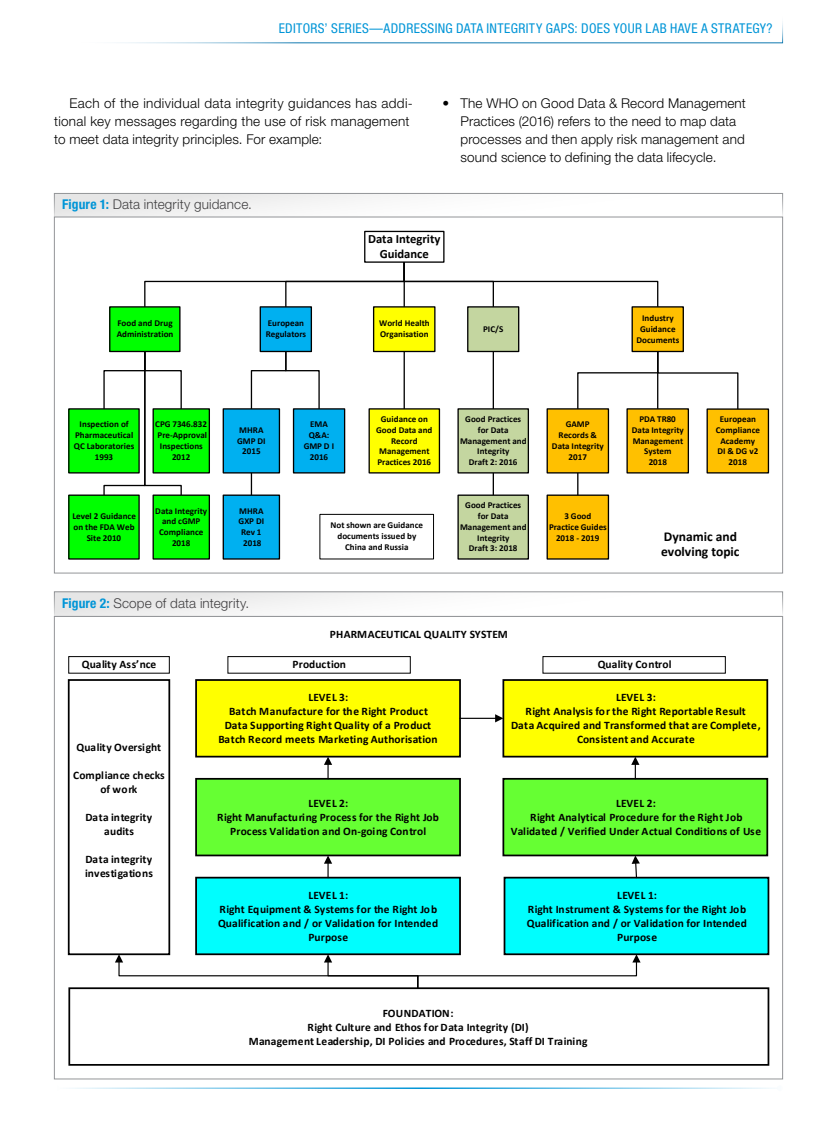
<style>
.page{position:relative;width:837px;height:1134px;background:#fff}
.page>*{position:absolute;margin:0;border:0;box-sizing:border-box;transform-origin:0 0}
.text{font:300 13.5px/18px "Helvetica Neue LT Std";letter-spacing:.01em;color:#000}
.t1{font:condensed 13.5px "Helvetica Neue LT Std";letter-spacing:.025em;color:#0095d7}
.figure_caption{font:300 13.5px "Helvetica Neue LT Std";letter-spacing:.01em;color:#414042}
.t2{font:700 13.5px/15.8px "Calibri";color:#000}
.t3{font:700 12.6px/15.1px "Calibri";color:#000;text-align:center}
.t4{font:700 11.4px/14.1px "Calibri";color:#000;text-align:center}
.t5{font:700 9px/10.8px "Calibri";color:#000;text-align:center}
.s1{font-weight:700;font-stretch:condensed;color:#0095d7}
</style>
<div class="page">
<hr style="left:57px;top:1087px;width:723px;height:2px;background:#0095d7">
<svg style="left:120px;top:21px;width:663px;height:23px"></svg>
<hr style="left:0;top:0;width:1px;height:284px;background:#0095d7">
<div style="left:54px;top:591px;width:729px;height:25px;background:linear-gradient(to right,#e9e9e9,#fff)"></div>
<div style="left:54px;top:591px;width:729px;height:25px;border:1px solid #939598"></div>
<div style="left:54px;top:193px;width:729px;height:25px;background:linear-gradient(to right,#eaeaea,#fff)"></div>
<div style="left:54px;top:193px;width:729px;height:25px;border:1px solid #939598"></div>
<svg style="left:68px;top:656px;width:702px;height:410px"></svg>
<div style="left:505px;top:878px;width:263px;height:76px;background:#00fefe"></div>
<div style="left:504px;top:877px;width:265px;height:78px;border:2px solid #000"></div>
<div style="left:503px;top:779px;width:264px;height:76px;background:#6f3"></div>
<div style="left:502px;top:778px;width:266px;height:78px;border:2px solid #000"></div>
<div style="left:503px;top:680px;width:264px;height:77px;background:#ff0"></div>
<div style="left:502px;top:679px;width:266px;height:79px;border:2px solid #000"></div>
<div style="left:227px;top:656px;width:184px;height:18px;border:1px solid #000"></div>
<div style="left:543px;top:656px;width:183px;height:18px;border:1px solid #000"></div>
<svg style="left:324px;top:855px;width:8px;height:23px"></svg>
<svg style="left:324px;top:757px;width:8px;height:22px"></svg>
<svg style="left:632px;top:855px;width:8px;height:24px"></svg>
<svg style="left:631px;top:757px;width:8px;height:22px"></svg>
<hr style="left:460px;top:718px;width:36px;height:1px;background:#000">
<svg style="left:495px;top:714px;width:8px;height:8px"></svg>
<div style="left:69px;top:680px;width:100px;height:274px;background:#fff"></div>
<div style="left:68px;top:679px;width:102px;height:276px;border:2px solid #000"></div>
<div style="left:68px;top:656px;width:102px;height:18px;border:1px solid #000"></div>
<svg style="left:115px;top:954px;width:526px;height:35px"></svg>
<div style="left:364px;top:231px;width:81px;height:32px;border:1px solid #000"></div>
<div style="left:260px;top:307px;width:51px;height:44px;background:#00b0f0"></div>
<div style="left:260px;top:306px;width:52px;height:46px;border:1px solid #000"></div>
<div style="left:374px;top:307px;width:61px;height:44px;background:#ff0"></div>
<div style="left:373px;top:306px;width:63px;height:46px;border:1px solid #000"></div>
<div style="left:468px;top:307px;width:51px;height:44px;background:#c4d6a0"></div>
<div style="left:467px;top:306px;width:52px;height:46px;border:1px solid #000"></div>
<div style="left:110px;top:307px;width:70px;height:44px;background:#0f0"></div>
<div style="left:109px;top:306px;width:72px;height:46px;border:1px solid #000"></div>
<div style="left:369px;top:409px;width:70px;height:64px;background:#ff0"></div>
<div style="left:369px;top:408px;width:71px;height:66px;border:1px solid #000"></div>
<div style="left:458px;top:409px;width:70px;height:64px;background:#c4d6a0"></div>
<div style="left:457px;top:408px;width:72px;height:66px;border:1px solid #000"></div>
<div style="left:294px;top:409px;width:51px;height:64px;background:#00b0f0"></div>
<div style="left:293px;top:408px;width:52px;height:66px;border:1px solid #000"></div>
<div style="left:223px;top:409px;width:56px;height:64px;background:#00b0f0"></div>
<div style="left:223px;top:408px;width:57px;height:66px;border:1px solid #000"></div>
<div style="left:223px;top:495px;width:56px;height:64px;background:#00b0f0"></div>
<div style="left:223px;top:495px;width:57px;height:65px;border:1px solid #000"></div>
<div style="left:69px;top:409px;width:70px;height:64px;background:#0f0"></div>
<div style="left:68px;top:408px;width:72px;height:66px;border:1px solid #000"></div>
<div style="left:153px;top:409px;width:56px;height:64px;background:#0f0"></div>
<div style="left:153px;top:408px;width:57px;height:66px;border:1px solid #000"></div>
<div style="left:69px;top:495px;width:70px;height:64px;background:#0f0"></div>
<div style="left:68px;top:495px;width:72px;height:65px;border:1px solid #000"></div>
<div style="left:153px;top:495px;width:56px;height:64px;background:#0f0"></div>
<div style="left:153px;top:495px;width:57px;height:65px;border:1px solid #000"></div>
<hr style="left:493px;top:351px;width:1px;height:58px;background:#000">
<hr style="left:404px;top:351px;width:1px;height:58px;background:#000">
<svg style="left:250px;top:350px;width:70px;height:60px"></svg>
<svg style="left:251px;top:473px;width:1px;height:22px"></svg>
<svg style="left:103px;top:350px;width:79px;height:147px"></svg>
<div style="left:632px;top:307px;width:51px;height:44px;background:#ffc000"></div>
<div style="left:632px;top:306px;width:52px;height:46px;border:1px solid #000"></div>
<div style="left:547px;top:409px;width:61px;height:64px;background:#ffc000"></div>
<div style="left:547px;top:408px;width:62px;height:66px;border:1px solid #000"></div>
<div style="left:707px;top:409px;width:61px;height:64px;background:#ffc000"></div>
<div style="left:707px;top:408px;width:62px;height:66px;border:1px solid #000"></div>
<svg style="left:144px;top:261px;width:515px;height:47px"></svg>
<div style="left:627px;top:409px;width:61px;height:64px;background:#ffc000"></div>
<div style="left:626px;top:408px;width:63px;height:66px;border:1px solid #000"></div>
<svg style="left:577px;top:350px;width:162px;height:60px"></svg>
<div style="left:547px;top:495px;width:61px;height:64px;background:#ffc000"></div>
<div style="left:547px;top:495px;width:62px;height:65px;border:1px solid #000"></div>
<svg style="left:577px;top:473px;width:1px;height:22px"></svg>
<div style="left:320px;top:514px;width:114px;height:45px;border:1px solid #000"></div>
<div style="left:458px;top:495px;width:70px;height:64px;background:#c4d6a0"></div>
<div style="left:457px;top:495px;width:72px;height:65px;border:1px solid #000"></div>
<svg style="left:493px;top:473px;width:1px;height:22px"></svg>
<p class="t1" style="left:279px;top:20px;width:495px">EDITORS’ SERIES—ADDRESSING DATA INTEGRITY GAPS: DOES YOUR LAB HAVE A STRATEGY?</p>
<p class="text" style="left:54px;top:94px;width:360px;text-indent:15px">Each of the individual data integrity guidances has addi&shy;tional key messages regarding the use of risk management to meet data integrity principles. For example:</p>
<p class="text" style="left:460px;top:94px;width:287px;text-indent:-18px">• The WHO on Good Data &amp; Record Management Practices (2016) refers to the need to map data processes and then apply risk management and sound science to defining the data lifecycle.</p>
<p class="figure_caption" style="left:62px;top:196px;width:191px"><span class="s1">Figure 1:</span> Data integrity guidance.</p>
<p class="t3" style="left:368px;top:231px;width:74px">Data Integrity<br>Guidance</p>
<p class="t5" style="left:117px;top:318px;width:58px;text-align:left">Food and Drug<br>Administration</p>
<p class="t5" style="left:266px;top:318px;width:42px;text-align:left">European<br>Regulators</p>
<p class="t5" style="left:379px;top:318px;width:52px;text-align:left">World Health<br>Organisation</p>
<p class="t5" style="left:483px;top:323px;width:22px">PIC/S</p>
<p class="t5" style="left:636px;top:313px;width:44px">Industry<br>Guidance<br>Documents</p>
<p class="t5" style="left:74px;top:419px;width:62px">Inspection of<br>Pharmaceutical<br>QC Laboratories<br>1993</p>
<p class="t5" style="left:155px;top:419px;width:53px">CPG 7346.832<br>Pre-Approval<br>Inspections<br>2012</p>
<p class="t5" style="left:237px;top:424px;width:30px">MHRA<br>GMP DI<br>2015</p>
<p class="t5" style="left:304px;top:419px;width:32px">EMA<br>Q&amp;A:<br>GMP D I<br>2016</p>
<p class="t5" style="left:376px;top:414px;width:58px">Guidance on<br>Good Data and<br>Record<br>Management<br>Practices 2016</p>
<p class="t5" style="left:460px;top:414px;width:68px">Good Practices for Data<br>Management and<br>Integrity<br>Draft 2: 2016</p>
<p class="t5" style="left:632px;top:414px;width:53px">PDA TR80<br>Data Integrity<br>Management<br>System<br>2018</p>
<p class="t5" style="left:552px;top:419px;width:53px">GAMP<br>Records &amp;<br>Data Integrity<br>2017</p>
<p class="t5" style="left:716px;top:414px;width:46px">European<br>Compliance<br>Academy<br>DI &amp; DG v2<br>2018</p>
<p class="t5" style="left:72px;top:511px;width:65px">Level 2 Guidance on the FDA Web<br>Site 2010</p>
<p class="t5" style="left:155px;top:505px;width:53px">Data Integrity and cGMP<br>Compliance<br>2018</p>
<p class="t5" style="left:239px;top:505px;width:27px">MHRA<br>GXP DI<br>Rev 1<br>2018</p>
<p class="t5" style="left:331px;top:520px;width:94px">Not shown are Guidance documents issued by<br>China and Russia</p>
<p class="t5" style="left:460px;top:500px;width:68px">Good Practices for Data<br>Management and<br>Integrity<br>Draft 3: 2018</p>
<p class="t5" style="left:549px;top:511px;width:59px">3 Good<br>Practice Guides<br>2018 - 2019</p>
<p class="t2" style="left:661px;top:528px;width:80px">Dynamic and evolving topic</p>
<p class="figure_caption" style="left:62px;top:595px;width:189px"><span class="s1">Figure 2:</span> Scope of data integrity.</p>
<p class="t4" style="left:330px;top:627px;width:180px">PHARMACEUTICAL QUALITY SYSTEM</p>
<p class="t4" style="left:82px;top:658px;width:76px">Quality Ass’nce</p>
<p class="t4" style="left:77px;top:740px;width:86px">Quality Oversight</p>
<p class="t4" style="left:73px;top:768px;width:93px">Compliance checks of work</p>
<p class="t4" style="left:86px;top:810px;width:68px">Data integrity audits</p>
<p class="t4" style="left:85px;top:852px;width:69px;text-align:left">Data integrity investigations</p>
<p class="t4" style="left:293px;top:658px;width:55px">Production</p>
<p class="t4" style="left:598px;top:658px;width:75px">Quality Control</p>
<p class="t4" style="left:218px;top:690px;width:221px">LEVEL 3:<br>Batch Manufacture for the Right Product Data Supporting Right Quality of a Product Batch Record meets Marketing Authorisation</p>
<p class="t4" style="left:217px;top:796px;width:223px">LEVEL 2:<br>Right Manufacturing Process for the Right Job<br>Process Validation and On-going Control</p>
<p class="t4" style="left:218px;top:888px;width:222px">LEVEL 1:<br>Right Equipment &amp; Systems for the Right Job<br>Qualification and / or Validation for Intended<br>Purpose</p>
<p class="t4" style="left:511px;top:690px;width:251px">LEVEL 3:<br>Right Analysis for the Right Reportable Result<br>Data Acquired and Transformed that are Complete,<br>Consistent and Accurate</p>
<p class="t4" style="left:511px;top:796px;width:252px">LEVEL 2:<br>Right Analytical Procedure for the Right Job<br>Validated / Verified Under Actual Conditions of Use</p>
<p class="t4" style="left:527px;top:888px;width:222px">LEVEL 1:<br>Right Instrument &amp; Systems for the Right Job<br>Qualification and / or Validation for Intended<br>Purpose</p>
<p class="t4" style="left:249px;top:1006px;width:340px">FOUNDATION:<br>Right Culture and Ethos for Data Integrity (DI)<br>Management Leadership, DI Policies and Procedures, Staff DI Training</p>
</div>
